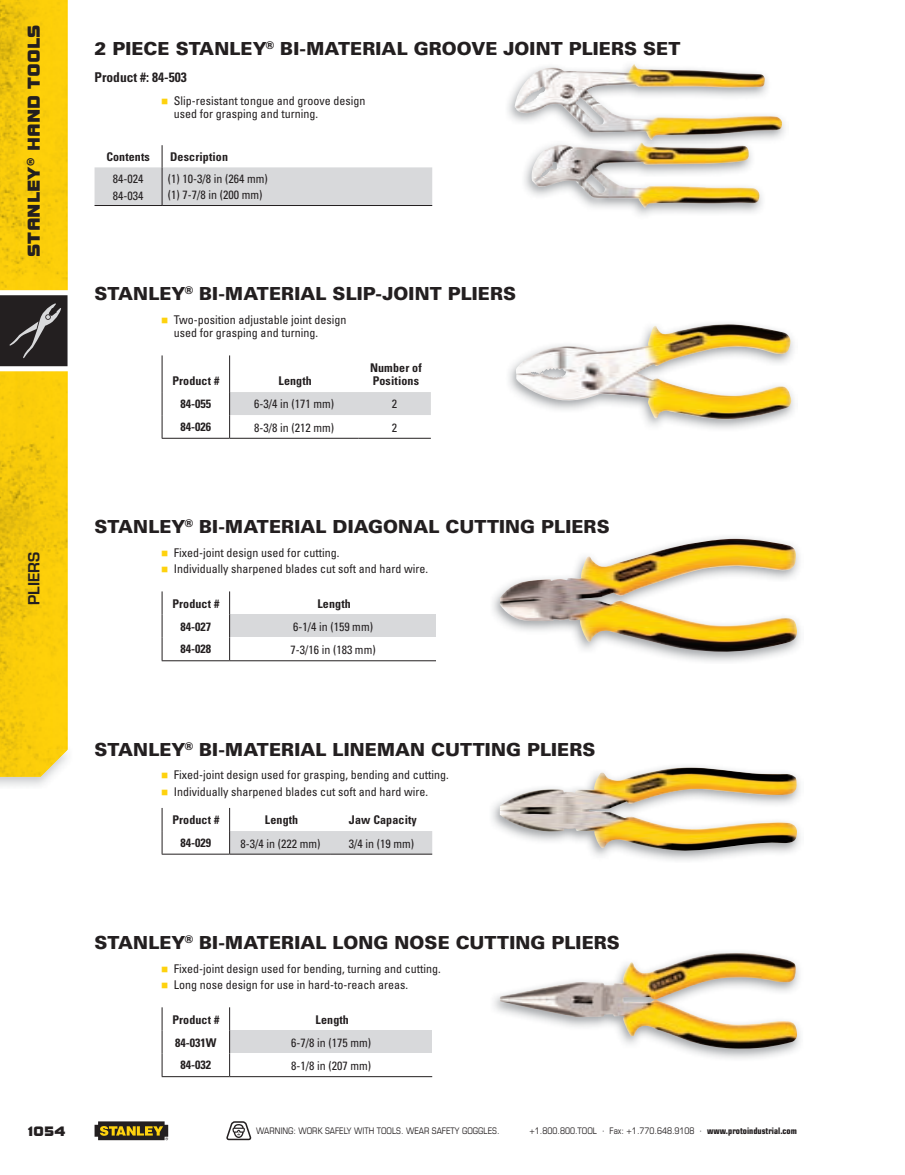
<style>
.page{position:relative;width:905px;height:1175px;background:#fff}
.page>*{position:absolute;margin:0;border:0;box-sizing:border-box;transform-origin:0 0}
.t1{font:900 18px "Univers";letter-spacing:.005em;color:#231f20}
.t2{font:18px "Bolt EF";color:#231f20}
.t3{font:600 15px "Eurostile LT Std";color:#231f20}
.t4{font:14.25px "Bolt EF";color:#231f20}
.t5{font:700 condensed 13.5px "Univers";color:#231f20}
.t6{font:condensed 12px/13.5px "Univers";color:#231f20}
.t7{font:700 condensed 12px/13.5px "Univers";letter-spacing:.01em;color:#231f20}
.t8{font:condensed 12px/16.5px "Univers LT Std";color:#231f20}
.t9{font:700 condensed 12px "Univers LT Std";letter-spacing:.01em;color:#231f20}
.t10{font:condensed 9px "Eurostile LT Std";color:#231f20}
.s1{color:#fed20e}
.s2{font-weight:700}
</style>
<div class="page">
<hr style="left:162px;top:205px;width:270px;height:1px;background:#231f20">
<svg style="left:94px;top:145px;width:338px;height:60px"></svg>
<hr style="left:162px;top:167px;width:1px;height:38px;background:#231f20">
<hr style="left:94px;top:205px;width:68px;height:1px;background:#231f20">
<hr style="left:230px;top:438px;width:128px;height:1px;background:#231f20">
<hr style="left:358px;top:438px;width:73px;height:1px;background:#231f20">
<hr style="left:162px;top:355px;width:1px;height:37px;background:#231f20">
<hr style="left:229px;top:355px;width:1px;height:37px;background:#231f20">
<svg style="left:162px;top:392px;width:1px;height:46px"></svg>
<svg style="left:229px;top:392px;width:202px;height:46px"></svg>
<hr style="left:162px;top:438px;width:68px;height:1px;background:#231f20">
<div style="left:230px;top:614px;width:206px;height:23px;background:#d8d9db"></div>
<hr style="left:230px;top:660px;width:206px;height:1px;background:#231f20">
<svg style="left:162px;top:591px;width:1px;height:69px"></svg>
<svg style="left:229px;top:591px;width:1px;height:69px"></svg>
<hr style="left:162px;top:660px;width:68px;height:1px;background:#231f20">
<svg style="left:162px;top:808px;width:1px;height:45px"></svg>
<svg style="left:229px;top:808px;width:203px;height:46px"></svg>
<hr style="left:162px;top:853px;width:68px;height:1px;background:#231f20">
<div style="left:230px;top:1030px;width:202px;height:23px;background:#d8d9db"></div>
<hr style="left:230px;top:1076px;width:202px;height:1px;background:#231f20">
<svg style="left:162px;top:1007px;width:1px;height:69px"></svg>
<svg style="left:229px;top:1007px;width:1px;height:69px"></svg>
<hr style="left:162px;top:1076px;width:68px;height:1px;background:#231f20">
<img style="left:507px;top:91px;width:278px;height:124px">
<img style="left:514px;top:64px;width:268px;height:77px">
<img style="left:509px;top:323px;width:286px;height:106px">
<img style="left:516px;top:324px;width:276px;height:96px">
<img style="left:500px;top:539px;width:297px;height:114px">
<img style="left:500px;top:767px;width:297px;height:85px">
<img style="left:489px;top:948px;width:312px;height:111px">
<img style="left:489px;top:948px;width:56px;height:1px">
<svg style="left:553px;top:948px;width:66px;height:1px"></svg>
<img style="left:500px;top:952px;width:296px;height:97px">
<img style="left:0;top:776px;width:51px;height:10px">
<img style="left:0;top:0;width:68px;height:776px">
<svg style="left:227px;top:1121px;width:25px;height:19px"></svg>
<svg style="left:94px;top:1121px;width:74px;height:19px"></svg>
<svg style="left:0;top:290px;width:68px;height:81px"></svg>
<h1 class="t2" style="left:24px;top:257px;width:234px;rotate:-90deg">Stanley® Hand toolS</h1>
<p class="t3" style="left:24px;top:605px;width:55px;rotate:-90deg">pliers</p>
<h1 class="t1" style="left:94px;top:37px;width:587px">2 PIECE STANLEY<sup>®</sup> BI-MATERIAL GROOVE JOINT PLIERS SET</h1>
<p class="t5" style="left:95px;top:69px;width:94px">Product #: 84-503</p>
<p class="t6" style="left:174px;top:93px;width:193px;text-indent:-13px"><span class="s1">■</span> Slip-resistant tongue and groove design used for grasping and turning.</p>
<p class="t7" style="left:106px;top:150px;width:45px">Contents</p>
<p class="t9" style="left:170px;top:149px;width:59px">Description</p>
<p class="t6" style="left:113px;top:170px;width:32px;line-height:16.5px">84-024<br>84-034</p>
<p class="t8" style="left:168px;top:170px;width:101px">(1) 10-3/8 in (264 mm) (1) 7-7/8 in (200 mm)</p>
<h1 class="t1" style="left:94px;top:283px;width:423px">STANLEY<sup>®</sup> BI-MATERIAL SLIP-JOINT PLIERS</h1>
<p class="t6" style="left:174px;top:313px;width:174px;text-indent:-13px"><span class="s1">■</span> Two-position adjustable joint design used for grasping and turning.</p>
<p class="t7" style="left:172px;top:374px;width:48px">Product #</p>
<p class="t7" style="left:278px;top:374px;width:35px">Length</p>
<p class="t7" style="left:370px;top:361px;width:53px">Number of<br>Positions</p>
<p class="t7" style="left:180px;top:397px;width:32px">84-055</p>
<p class="t6" style="left:254px;top:397px;width:81px">6-3/4 in (171 mm)</p>
<p class="t6" style="left:392px;top:397px;width:7px">2</p>
<p class="t7" style="left:180px;top:420px;width:32px">84-026</p>
<p class="t6" style="left:254px;top:421px;width:81px">8-3/8 in (212 mm)</p>
<p class="t6" style="left:392px;top:421px;width:7px">2</p>
<h1 class="t1" style="left:94px;top:515px;width:516px">STANLEY<sup>®</sup> BI-MATERIAL DIAGONAL CUTTING PLIERS</h1>
<p class="t6" style="left:161px;top:545px;width:180px"><span class="s1">■</span> Fixed-joint design used for cutting.</p>
<p class="t6" style="left:161px;top:562px;width:268px"><span class="s1">■</span> Individually sharpened blades cut soft and hard wire.</p>
<p class="t7" style="left:172px;top:596px;width:48px">Product #</p>
<p class="t7" style="left:317px;top:596px;width:35px">Length</p>
<p class="t7" style="left:180px;top:620px;width:32px">84-027</p>
<p class="t6" style="left:293px;top:619px;width:81px">6-1/4 in (159 mm)</p>
<p class="t7" style="left:180px;top:642px;width:32px">84-028</p>
<p class="t6" style="left:290px;top:643px;width:87px">7-3/16 in (183 mm)</p>
<h1 class="t1" style="left:94px;top:738px;width:502px">STANLEY<sup>®</sup> BI-MATERIAL LINEMAN CUTTING PLIERS</h1>
<p class="t6" style="left:161px;top:768px;width:289px"><span class="s1">■</span> Fixed-joint design used for grasping, bending and cutting.</p>
<p class="t6" style="left:161px;top:784px;width:268px"><span class="s1">■</span> Individually sharpened blades cut soft and hard wire.</p>
<p class="t7" style="left:172px;top:813px;width:48px">Product #</p>
<p class="t7" style="left:265px;top:813px;width:35px">Length</p>
<p class="t7" style="left:349px;top:813px;width:69px">Jaw Capacity</p>
<p class="t7" style="left:180px;top:835px;width:32px">84-029</p>
<p class="t6" style="left:240px;top:836px;width:81px">8-3/4 in (222 mm)</p>
<p class="t6" style="left:349px;top:836px;width:67px">3/4 in (19 mm)</p>
<h1 class="t1" style="left:94px;top:931px;width:527px">STANLEY<sup>®</sup> BI-MATERIAL LONG NOSE CUTTING PLIERS</h1>
<p class="t6" style="left:161px;top:961px;width:281px"><span class="s1">■</span> Fixed-joint design used for bending, turning and cutting.</p>
<p class="t6" style="left:161px;top:978px;width:248px"><span class="s1">■</span> Long nose design for use in hard-to-reach areas.</p>
<p class="t7" style="left:172px;top:1012px;width:48px">Product #</p>
<p class="t7" style="left:315px;top:1012px;width:35px">Length</p>
<p class="t7" style="left:175px;top:1035px;width:43px">84-031W</p>
<p class="t6" style="left:291px;top:1035px;width:81px">6-7/8 in (175 mm)</p>
<p class="t7" style="left:180px;top:1058px;width:32px">84-032</p>
<p class="t6" style="left:291px;top:1059px;width:81px">8-1/8 in (207 mm)</p>
<p class="t4" style="left:28px;top:1122px;width:39px">1054</p>
<p class="t10" style="left:256px;top:1125px;width:245px">WARNING: WORK SAFELY WITH TOOLS. WEAR SAFETY GOGGLES.</p>
<p class="t10" style="left:529px;top:1125px;width:269px">+1.800.800.TOOL · Fax: +1.770.648.9108 · <span class="s2">www.protoindustrial.com</span></p>
</div>
